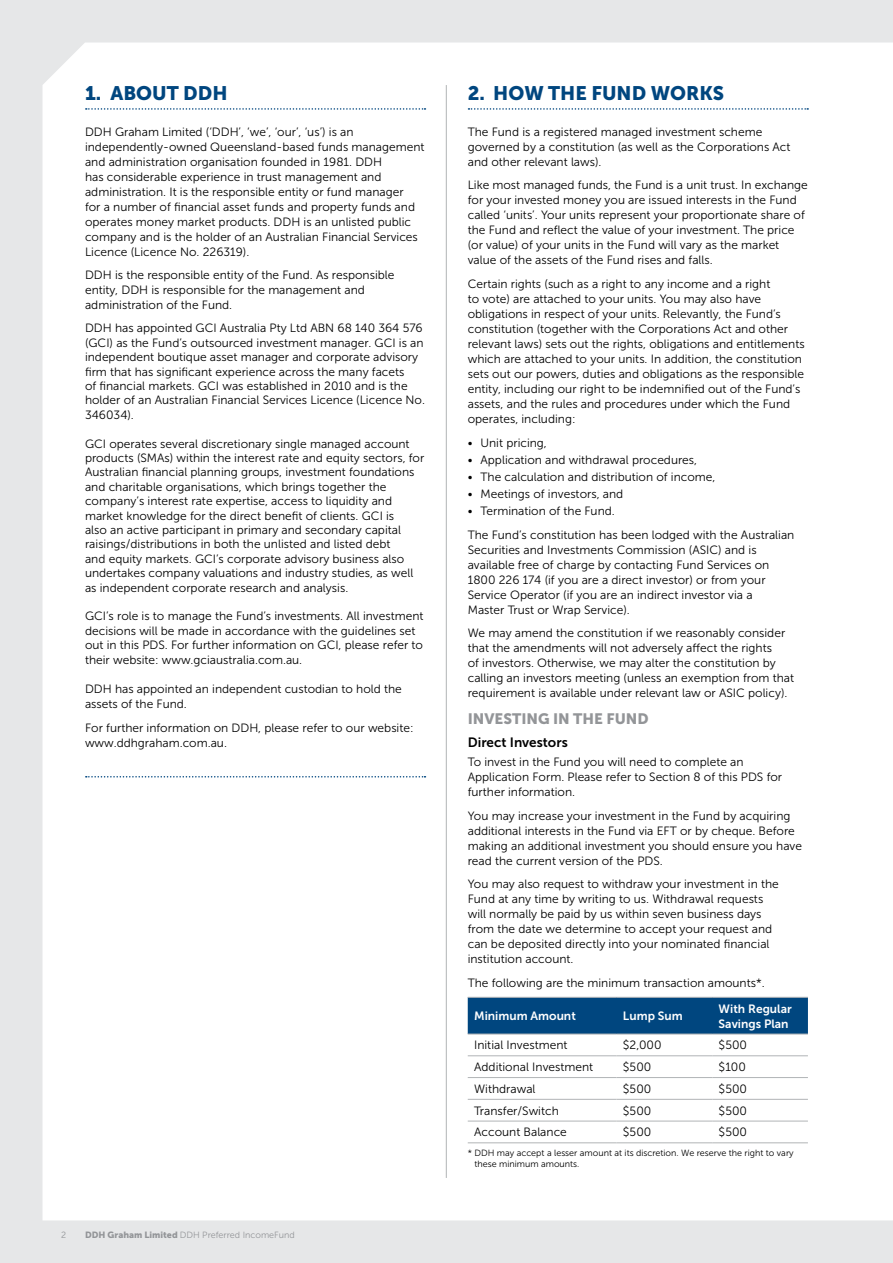
<style>
.page{position:relative;width:893px;height:1263px;background:#e6e7e8}
.page>*{position:absolute;margin:0;border:0;box-sizing:border-box;transform-origin:0 0}
.t1{font:19.5px "Museo Sans 900";color:#00467f}
.t2{font:15px "Museo Sans 900";color:#939598}
.t3{font:13.5px "Museo Sans 700";color:#000}
.t4{font:12px/15px "Museo Sans 300";color:#000}
.t5{font:12px/15px "Museo Sans 700";color:#fff}
.t6{font:9px/10.5px "Museo Sans 300";color:#000}
.t7{font:9px "Museo Sans 300";color:#939598}
.s1{font-family:"Museo Sans 900"}
</style>
<div class="page">
<div style="left:43px;top:43px;width:850px;height:1177px;background:#fff"></div>
<svg style="left:86px;top:108px;width:339px;height:2px"></svg>
<svg style="left:86px;top:776px;width:339px;height:1px"></svg>
<svg style="left:468px;top:108px;width:340px;height:2px"></svg>
<div style="left:468px;top:998px;width:340px;height:36px;background:#00467f"></div>
<hr style="left:468px;top:997px;width:149px;height:1px;background:#b1b4b6">
<hr style="left:617px;top:997px;width:95px;height:1px;background:#b1b4b6">
<hr style="left:712px;top:997px;width:96px;height:1px;background:#b1b4b6">
<hr style="left:468px;top:1034px;width:149px;height:1px;background:#b1b4b6">
<hr style="left:617px;top:1034px;width:95px;height:1px;background:#b1b4b6">
<hr style="left:712px;top:1034px;width:96px;height:1px;background:#b1b4b6">
<hr style="left:468px;top:1055px;width:149px;height:1px;background:#b1b4b6">
<hr style="left:617px;top:1055px;width:95px;height:1px;background:#b1b4b6">
<hr style="left:712px;top:1055px;width:96px;height:1px;background:#b1b4b6">
<hr style="left:468px;top:1077px;width:149px;height:1px;background:#b1b4b6">
<hr style="left:617px;top:1077px;width:95px;height:1px;background:#b1b4b6">
<hr style="left:712px;top:1077px;width:96px;height:1px;background:#b1b4b6">
<hr style="left:468px;top:1099px;width:149px;height:1px;background:#b1b4b6">
<hr style="left:617px;top:1099px;width:95px;height:1px;background:#b1b4b6">
<hr style="left:712px;top:1099px;width:96px;height:1px;background:#b1b4b6">
<hr style="left:468px;top:1121px;width:149px;height:1px;background:#b1b4b6">
<hr style="left:617px;top:1121px;width:95px;height:1px;background:#b1b4b6">
<hr style="left:712px;top:1121px;width:96px;height:1px;background:#b1b4b6">
<hr style="left:468px;top:1142px;width:149px;height:1px;background:#b1b4b6">
<hr style="left:617px;top:1142px;width:95px;height:1px;background:#b1b4b6">
<hr style="left:712px;top:1142px;width:96px;height:1px;background:#b1b4b6">
<hr style="left:446px;top:85px;width:1px;height:1093px;background:#b1b4b6">
<h1 class="t1" style="left:85px;top:82px;width:144px">1. ABOUT DDH</h1>
<p class="t4" style="left:85px;top:124px;width:341px">DDH Graham Limited (‘DDH’, ‘we’, ‘our’, ‘us’) is an independently-owned Queensland-based funds management and administration organisation founded in 1981. DDH<br>has considerable experience in trust management and administration. It is the responsible entity or fund manager<br>for a number of financial asset funds and property funds and operates money market products. DDH is an unlisted public company and is the holder of an Australian Financial Services Licence (Licence No. 226319).</p>
<p class="t4" style="left:85px;top:268px;width:311px">DDH is the responsible entity of the Fund. As responsible entity, DDH is responsible for the management and administration of the Fund.</p>
<p class="t4" style="left:85px;top:321px;width:341px;line-height:14.4px">DDH has appointed GCI Australia Pty Ltd ABN 68 140 364 576 (GCI) as the Fund’s outsourced investment manager. GCI is an independent boutique asset manager and corporate advisory firm that has significant experience across the many facets<br>of financial markets. GCI was established in 2010 and is the holder of an Australian Financial Services Licence (Licence No.<br>346034).</p>
<p class="t4" style="left:85px;top:436px;width:341px;line-height:14.4px">GCI operates several discretionary single managed account products (SMAs) within the interest rate and equity sectors, for Australian financial planning groups, investment foundations and charitable organisations, which brings together the company’s interest rate expertise, access to liquidity and market knowledge for the direct benefit of clients. GCI is<br>also an active participant in primary and secondary capital raisings/distributions in both the unlisted and listed debt<br>and equity markets. GCI’s corporate advisory business also undertakes company valuations and industry studies, as well as independent corporate research and analysis.</p>
<p class="t4" style="left:85px;top:609px;width:340px;line-height:14.4px">GCI’s role is to manage the Fund’s investments. All investment decisions will be made in accordance with the guidelines set out in this PDS. For further information on GCI, please refer to their website: www.gciaustralia.com.au.</p>
<p class="t4" style="left:85px;top:681px;width:318px">DDH has appointed an independent custodian to hold the assets of the Fund.</p>
<p class="t4" style="left:85px;top:720px;width:330px">For further information on DDH, please refer to our website: www.ddhgraham.com.au.</p>
<p class="t7" style="left:61px;top:1230px;width:7px">2</p>
<p class="t7" style="left:85px;top:1230px;width:211px"><span class="s1">DDH Graham Limited</span> DDH Preferred IncomeFund</p>
<h1 class="t1" style="left:468px;top:82px;width:258px">2. HOW THE FUND WORKS</h1>
<p class="t4" style="left:468px;top:124px;width:324px">The Fund is a registered managed investment scheme governed by a constitution (as well as the Corporations Act and other relevant laws).</p>
<p class="t4" style="left:468px;top:178px;width:342px">Like most managed funds, the Fund is a unit trust. In exchange for your invested money you are issued interests in the Fund called ‘units’. Your units represent your proportionate share of the Fund and reflect the value of your investment. The price (or value) of your units in the Fund will vary as the market value of the assets of the Fund rises and falls.</p>
<p class="t4" style="left:468px;top:276px;width:338px">Certain rights (such as a right to any income and a right<br>to vote) are attached to your units. You may also have obligations in respect of your units. Relevantly, the Fund’s constitution (together with the Corporations Act and other relevant laws) sets out the rights, obligations and entitlements which are attached to your units. In addition, the constitution sets out our powers, duties and obligations as the responsible entity, including our right to be indemnified out of the Fund’s assets, and the rules and procedures under which the Fund operates, including:</p>
<p class="t4" style="left:468px;top:435px;width:81px">• Unit pricing,</p>
<p class="t4" style="left:468px;top:452px;width:231px">• Application and withdrawal procedures,</p>
<p class="t4" style="left:468px;top:469px;width:249px">• The calculation and distribution of income,</p>
<p class="t4" style="left:468px;top:486px;width:157px">• Meetings of investors, and</p>
<p class="t4" style="left:468px;top:499px;width:328px;line-height:23.5px">• Termination of the Fund.<br>The Fund’s constitution has been lodged with the Australian</p>
<p class="t4" style="left:468px;top:542px;width:303px">Securities and Investments Commission (ASIC) and is available free of charge by contacting Fund Services on 1800 226 174 (if you are a direct investor) or from your Service Operator (if you are an indirect investor via a Master Trust or Wrap Service).</p>
<p class="t4" style="left:468px;top:625px;width:328px">We may amend the constitution if we reasonably consider that the amendments will not adversely affect the rights<br>of investors. Otherwise, we may alter the constitution by calling an investors meeting (unless an exemption from that requirement is available under relevant law or ASIC policy).</p>
<p class="t2" style="left:468px;top:710px;width:182px">INVESTING IN THE FUND</p>
<p class="t3" style="left:468px;top:735px;width:102px">Direct Investors</p>
<p class="t4" style="left:468px;top:755px;width:316px">To invest in the Fund you will need to complete an<br>Application Form. Please refer to Section 8 of this PDS for further information.</p>
<p class="t4" style="left:468px;top:808px;width:336px">You may increase your investment in the Fund by acquiring additional interests in the Fund via EFT or by cheque. Before making an additional investment you should ensure you have read the current version of the PDS.</p>
<p class="t4" style="left:468px;top:877px;width:313px">You may also request to withdraw your investment in the Fund at any time by writing to us. Withdrawal requests will normally be paid by us within seven business days from the date we determine to accept your request and can be deposited directly into your nominated financial institution account.</p>
<p class="t4" style="left:468px;top:975px;width:298px">The following are the minimum transaction amounts*.</p>
<p class="t5" style="left:474px;top:1008px;width:103px">Minimum Amount</p>
<p class="t5" style="left:623px;top:1008px;width:61px">Lump Sum</p>
<p class="t5" style="left:719px;top:1001px;width:75px">With Regular<br>Savings Plan</p>
<p class="t4" style="left:474px;top:1038px;width:95px">Initial Investment</p>
<p class="t4" style="left:623px;top:1038px;width:40px">$2,000</p>
<p class="t4" style="left:719px;top:1038px;width:30px">$500</p>
<p class="t4" style="left:474px;top:1060px;width:121px">Additional Investment</p>
<p class="t4" style="left:623px;top:1060px;width:30px">$500</p>
<p class="t4" style="left:719px;top:1060px;width:29px">$100</p>
<p class="t4" style="left:474px;top:1081px;width:63px">Withdrawal</p>
<p class="t4" style="left:623px;top:1081px;width:30px">$500</p>
<p class="t4" style="left:719px;top:1081px;width:30px">$500</p>
<p class="t4" style="left:474px;top:1103px;width:86px">Transfer/Switch</p>
<p class="t4" style="left:623px;top:1103px;width:30px">$500</p>
<p class="t4" style="left:719px;top:1103px;width:30px">$500</p>
<p class="t4" style="left:474px;top:1125px;width:94px">Account Balance</p>
<p class="t4" style="left:623px;top:1125px;width:30px">$500</p>
<p class="t4" style="left:719px;top:1125px;width:30px">$500</p>
<p class="t6" style="left:474px;top:1148px;width:321px;text-indent:-7px">* DDH may accept a lesser amount at its discretion. We reserve the right to vary these minimum amounts.</p>
</div>
